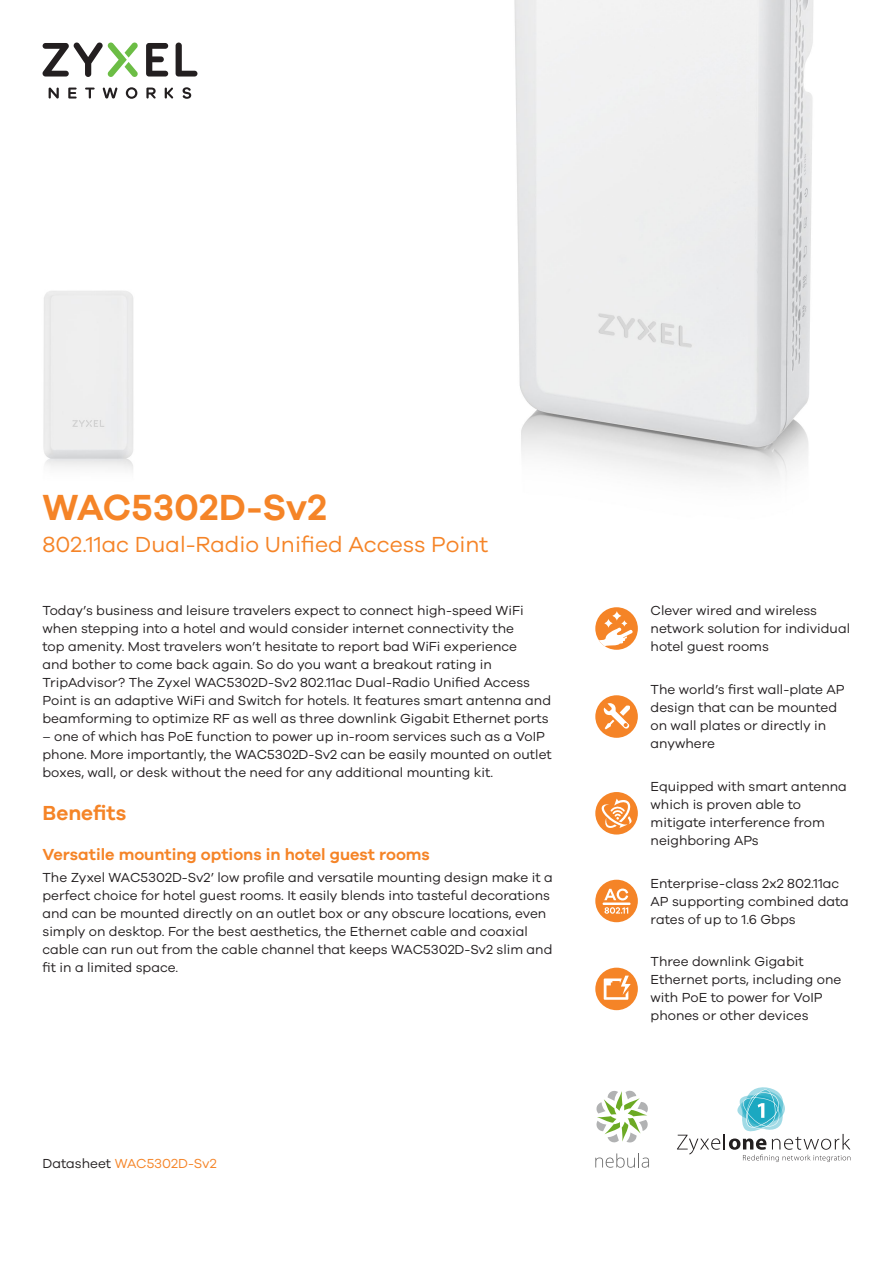
<style>
.page{position:relative;width:893px;height:1263px;background:#fff}
.page>*{position:absolute;margin:0;border:0;box-sizing:border-box;transform-origin:0 0}
.t1{font:600 37.5px "Galano Grotesque";color:#f58427}
.t2{font:22.5px "Galano Grotesque";color:#f58427}
.t3{font:600 21px "Galano Grotesque";color:#f58427}
.t4{font:600 16.5px "Galano Grotesque";color:#f58427}
.brand_2_0_intro_bene{font:13.5px/18px "Galano Grotesque";color:#231f20}
.brand_2_0_features{font:13.5px/18px "Galano Grotesque";color:#231f20}
.t5{font:13.5px "Galano Grotesque";color:#f58427}
.s1{color:#231f20}
</style>
<div class="page">
<img style="left:43px;top:290px;width:90px;height:181px">
<img style="left:514px;top:0;width:300px;height:480px">
<div style="left:595px;top:607px;width:43px;height:43px;background:#f58427;border-radius:50%"></div>
<svg style="left:612px;top:611px;width:10px;height:10px"></svg>
<svg style="left:599px;top:619px;width:34px;height:27px"></svg>
<svg style="left:677px;top:1087px;width:173px;height:75px"></svg>
<svg style="left:595px;top:1153px;width:54px;height:15px"></svg>
<svg style="left:596px;top:1090px;width:52px;height:53px"></svg>
<div style="left:595px;top:695px;width:43px;height:43px;background:#f58427;border-radius:50%"></div>
<svg style="left:604px;top:703px;width:26px;height:27px"></svg>
<div style="left:595px;top:792px;width:43px;height:42px;background:#f58427;border-radius:50%"></div>
<svg style="left:601px;top:798px;width:31px;height:30px"></svg>
<div style="left:595px;top:880px;width:43px;height:42px;background:#f58427;border-radius:50%"></div>
<hr style="left:603px;top:902px;width:28px;height:3px;background:#fff">
<svg style="left:604px;top:888px;width:24px;height:12px"></svg>
<svg style="left:604px;top:907px;width:24px;height:7px"></svg>
<div style="left:595px;top:968px;width:43px;height:42px;background:#f58427;border-radius:50%"></div>
<svg style="left:604px;top:975px;width:27px;height:25px"></svg>
<svg style="left:49px;top:88px;width:10px;height:11px"></svg>
<svg style="left:68px;top:88px;width:9px;height:11px"></svg>
<svg style="left:85px;top:88px;width:10px;height:11px"></svg>
<svg style="left:103px;top:88px;width:15px;height:11px"></svg>
<svg style="left:126px;top:87px;width:11px;height:12px"></svg>
<svg style="left:165px;top:88px;width:9px;height:11px"></svg>
<svg style="left:182px;top:87px;width:9px;height:12px"></svg>
<svg style="left:146px;top:88px;width:10px;height:11px"></svg>
<svg style="left:176px;top:43px;width:21px;height:34px"></svg>
<svg style="left:146px;top:43px;width:22px;height:34px"></svg>
<svg style="left:42px;top:42px;width:96px;height:35px"></svg>
<p class="t1" style="left:43px;top:485px;width:286px">WAC5302D-Sv2</p>
<p class="t2" style="left:43px;top:531px;width:447px">802.11ac Dual-Radio Unified Access Point</p>
<p class="brand_2_0_intro_bene" style="left:43px;top:601px;width:510px">Today’s business and leisure travelers expect to connect high-speed WiFi when stepping into a hotel and would consider internet connectivity the<br>top amenity. Most travelers won’t hesitate to report bad WiFi experience<br>and bother to come back again. So do you want a breakout rating in TripAdvisor? The Zyxel WAC5302D-Sv2 802.11ac Dual-Radio Unified Access Point is an adaptive WiFi and Switch for hotels. It features smart antenna and beamforming to optimize RF as well as three downlink Gigabit Ethernet ports</p>
<p class="brand_2_0_intro_bene" style="left:43px;top:727px;width:511px">– one of which has PoE function to power up in-room services such as a VoIP phone. More importantly, the WAC5302D-Sv2 can be easily mounted on outlet boxes, wall, or desk without the need for any additional mounting kit.</p>
<p class="t3" style="left:43px;top:800px;width:85px">Benefits</p>
<p class="t4" style="left:43px;top:844px;width:389px">Versatile mounting options in hotel guest rooms</p>
<p class="brand_2_0_intro_bene" style="left:43px;top:868px;width:512px">The Zyxel WAC5302D-Sv2’ low profile and versatile mounting design make it a perfect choice for hotel guest rooms. It easily blends into tasteful decorations and can be mounted directly on an outlet box or any obscure locations, even simply on desktop. For the best aesthetics, the Ethernet cable and coaxial cable can run out from the cable channel that keeps WAC5302D-Sv2 slim and fit in a limited space.</p>
<p class="t5" style="left:43px;top:1155px;width:176px"><span class="s1">Datasheet</span> WAC5302D-Sv2</p>
<p class="brand_2_0_features" style="left:651px;top:601px;width:201px">Clever wired and wireless network solution for individual hotel guest rooms</p>
<p class="brand_2_0_features" style="left:651px;top:680px;width:196px">The world’s first wall-plate AP design that can be mounted on wall plates or directly in anywhere</p>
<p class="brand_2_0_features" style="left:651px;top:777px;width:198px">Equipped with smart antenna which is proven able to mitigate interference from neighboring APs</p>
<p class="brand_2_0_features" style="left:651px;top:874px;width:200px">Enterprise-class 2x2 802.11ac<br>AP supporting combined data rates of up to 1.6 Gbps</p>
<p class="brand_2_0_features" style="left:651px;top:952px;width:192px">Three downlink Gigabit<br>Ethernet ports, including one with PoE to power for VoIP phones or other devices</p>
</div>
